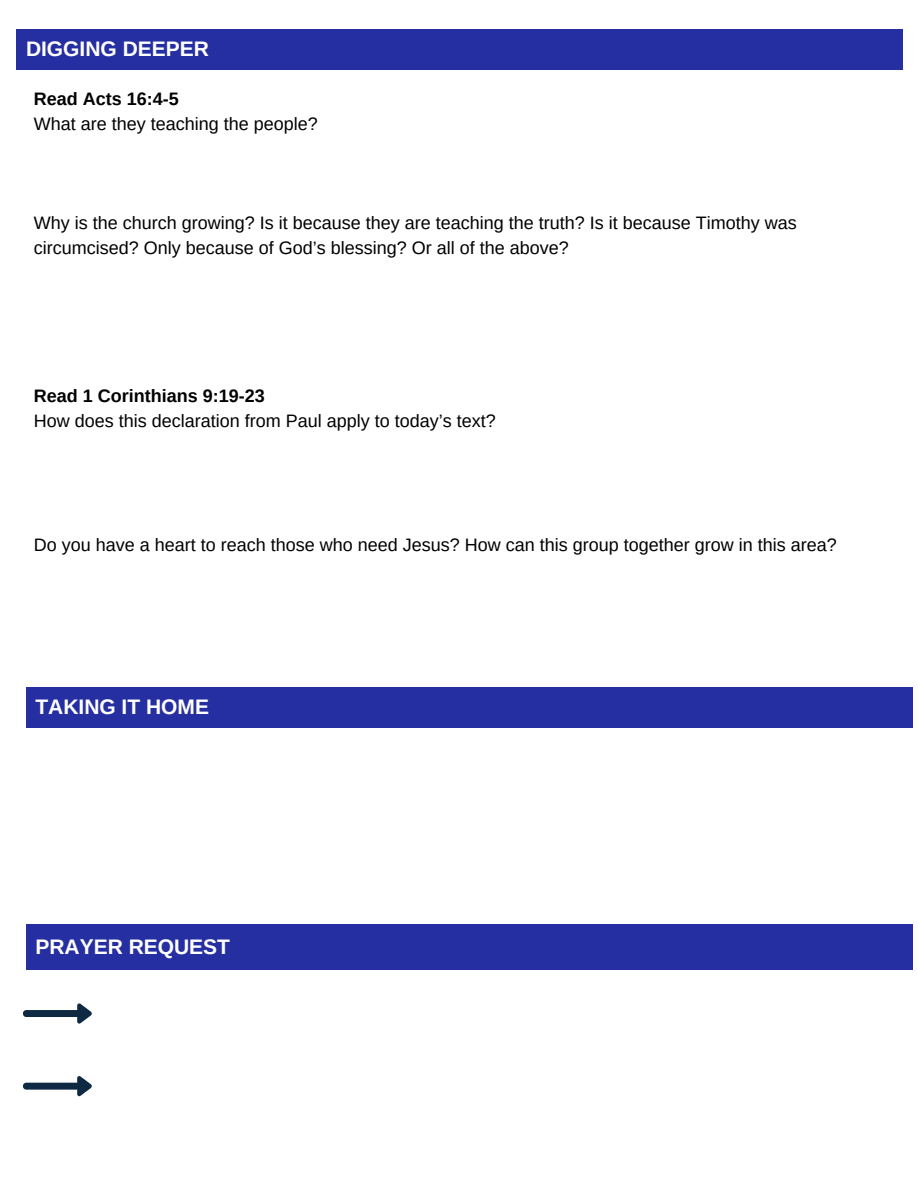
<style>
.page{position:relative;width:918px;height:1188px;background:#fff}
.page>*{position:absolute;margin:0;border:0;box-sizing:border-box;transform-origin:0 0}
.t1{font:700 21px "Arimo";color:#fff}
.t2{font:18px/24.8px "Arimo";color:#000}
.t3{font:700 18px "Arimo";color:#000}
</style>
<div class="page">
<div style="left:16px;top:29px;width:886px;height:41px;background:#262fa1"></div>
<div style="left:26px;top:688px;width:886px;height:40px;background:#262fa1"></div>
<div style="left:26px;top:924px;width:886px;height:46px;background:#262fa1"></div>
<svg style="left:23px;top:1003px;width:69px;height:21px"></svg>
<svg style="left:23px;top:1076px;width:69px;height:20px"></svg>
<p class="t1" style="left:26px;top:37px;width:185px">DIGGING DEEPER</p>
<p class="t3" style="left:34px;top:89px;width:146px">Read Acts 16:4-5</p>
<p class="t2" style="left:34px;top:112px;width:285px">What are they teaching the people?</p>
<p class="t2" style="left:34px;top:211px;width:764px">Why is the church growing? Is it because they are teaching the truth? Is it because Timothy was circumcised? Only because of God’s blessing? Or all of the above?</p>
<p class="t3" style="left:34px;top:386px;width:232px">Read 1 Corinthians 9:19-23</p>
<p class="t2" style="left:34px;top:409px;width:463px">How does this declaration from Paul apply to today’s text?</p>
<p class="t2" style="left:34px;top:532px;width:804px">Do you have a heart to reach those who need Jesus? How can this group together grow in this area?</p>
<p class="t1" style="left:35px;top:695px;width:175px">TAKING IT HOME</p>
<p class="t1" style="left:35px;top:935px;width:196px">PRAYER REQUEST</p>
</div>
